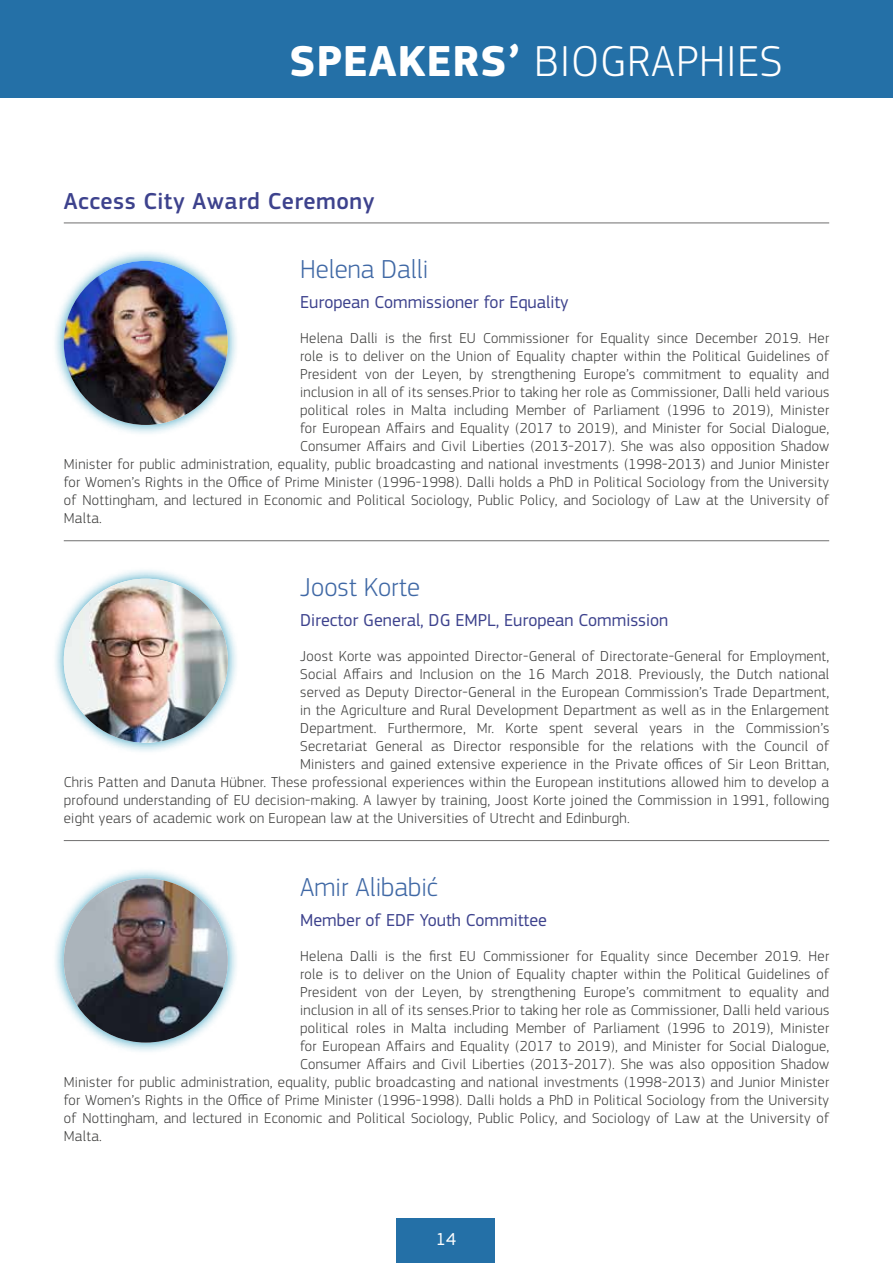
<style>
.page{position:relative;width:893px;height:1263px;background:#fff}
.page>*{position:absolute;margin:0;border:0;box-sizing:border-box;transform-origin:0 0}
.H1{font:300 45px "EC Square Sans Pro";letter-spacing:.02em;color:#fff}
.Bio_Title{font:300 27px "EC Square Sans Pro";color:#3f68a5}
.Speakers_session{font:500 24px "EC Square Sans Pro";letter-spacing:.02em;color:#3d428d}
.Bio_function{font:18px "EC Square Sans Pro";color:#3d428d}
.t1{font:18px "EC Square Sans Pro";color:#fff}
.txt{font:300 15px "EC Square Sans Pro";letter-spacing:.02em;color:#3c3c3b}
.s1{font-weight:700}
</style>
<div class="page">
<div style="left:0;top:0;width:893px;height:98px;background:#2470a7"></div>
<div style="left:396px;top:1218px;width:99px;height:45px;background:#2470a7"></div>
<hr style="left:64px;top:223px;width:765px;height:1px;background:#706f6f">
<hr style="left:64px;top:540px;width:765px;height:1px;background:#706f6f">
<hr style="left:64px;top:840px;width:765px;height:1px;background:#706f6f">
<div style="left:52px;top:249px;width:188px;height:188px;background:#0086af;opacity:.75"></div>
<img style="left:64px;top:261px;width:164px;height:164px;border-radius:82px">
<div style="left:52px;top:567px;width:188px;height:187px;background:#0086af;opacity:.75"></div>
<img style="left:64px;top:579px;width:164px;height:164px;border-radius:82px">
<div style="left:52px;top:867px;width:188px;height:187px;background:#0086af;opacity:.75"></div>
<img style="left:64px;top:878px;width:164px;height:164px;border-radius:82px">
<p class="H1" style="left:289px;top:35px;width:495px"><span class="s1">SPEAKERS’</span> BIOGRAPHIES</p>
<h3 class="Speakers_session" style="left:64px;top:187px;width:312px">Access City Award Ceremony</h3>
<h2 class="Bio_Title" style="left:300px;top:254px;width:130px">Helena Dalli</h2>
<p class="Bio_function" style="left:300px;top:291px;width:270px">European Commissioner for Equality</p>
<p class="txt" style="left:300px;top:329px;width:531px">Helena Dalli is the first EU Commissioner for Equality since December 2019. Her</p>
<p class="txt" style="left:300px;top:347px;width:530px">role is to deliver on the Union of Equality chapter within the Political Guidelines of</p>
<p class="txt" style="left:300px;top:365px;width:531px">President von der Leyen, by strengthening Europe’s commitment to equality and</p>
<p class="txt" style="left:300px;top:383px;width:531px">inclusion in all of its senses.Prior to taking her role as Commissioner, Dalli held various</p>
<p class="txt" style="left:300px;top:401px;width:531px">political roles in Malta including Member of Parliament (1996 to 2019), Minister</p>
<p class="txt" style="left:300px;top:419px;width:531px">for European Affairs and Equality (2017 to 2019), and Minister for Social Dialogue,</p>
<p class="txt" style="left:300px;top:437px;width:530px">Consumer Affairs and Civil Liberties (2013-2017). She was also opposition Shadow</p>
<p class="txt" style="left:64px;top:455px;width:767px">Minister for public administration, equality, public broadcasting and national investments (1998-2013) and Junior Minister</p>
<p class="txt" style="left:64px;top:473px;width:767px">for Women’s Rights in the Office of Prime Minister (1996-1998). Dalli holds a PhD in Political Sociology from the University</p>
<p class="txt" style="left:64px;top:491px;width:767px">of Nottingham, and lectured in Economic and Political Sociology, Public Policy, and Sociology of Law at the University of</p>
<p class="txt" style="left:64px;top:509px;width:40px">Malta.</p>
<h2 class="Bio_Title" style="left:300px;top:571px;width:121px">Joost Korte</h2>
<p class="Bio_function" style="left:300px;top:609px;width:370px">Director General, DG EMPL, European Commission</p>
<p class="txt" style="left:300px;top:647px;width:531px">Joost Korte was appointed Director-General of Directorate-General for Employment,</p>
<p class="txt" style="left:300px;top:665px;width:531px">Social Affairs and Inclusion on the 16 March 2018. Previously, the Dutch national</p>
<p class="txt" style="left:300px;top:683px;width:531px">served as Deputy Director-General in the European Commission’s Trade Department,</p>
<p class="txt" style="left:300px;top:701px;width:531px">in the Agriculture and Rural Development Department as well as in the Enlargement</p>
<p class="txt" style="left:300px;top:719px;width:530px">Department. Furthermore, Mr. Korte spent several years in the Commission’s</p>
<p class="txt" style="left:300px;top:737px;width:531px">Secretariat General as Director responsible for the relations with the Council of</p>
<p class="txt" style="left:300px;top:755px;width:530px">Ministers and gained extensive experience in the Private offices of Sir Leon Brittan,</p>
<p class="txt" style="left:64px;top:773px;width:767px">Chris Patten and Danuta Hübner. These professional experiences within the European institutions allowed him to develop a</p>
<p class="txt" style="left:64px;top:791px;width:767px">profound understanding of EU decision-making. A lawyer by training, Joost Korte joined the Commission in 1991, following</p>
<p class="txt" style="left:64px;top:809px;width:567px">eight years of academic work on European law at the Universities of Utrecht and Edinburgh.</p>
<h2 class="Bio_Title" style="left:300px;top:871px;width:139px">Amir Alibabić</h2>
<p class="Bio_function" style="left:300px;top:909px;width:248px">Member of EDF Youth Committee</p>
<p class="txt" style="left:300px;top:947px;width:531px">Helena Dalli is the first EU Commissioner for Equality since December 2019. Her</p>
<p class="txt" style="left:300px;top:965px;width:530px">role is to deliver on the Union of Equality chapter within the Political Guidelines of</p>
<p class="txt" style="left:300px;top:983px;width:531px">President von der Leyen, by strengthening Europe’s commitment to equality and</p>
<p class="txt" style="left:300px;top:1001px;width:531px">inclusion in all of its senses.Prior to taking her role as Commissioner, Dalli held various</p>
<p class="txt" style="left:300px;top:1019px;width:531px">political roles in Malta including Member of Parliament (1996 to 2019), Minister</p>
<p class="txt" style="left:300px;top:1037px;width:531px">for European Affairs and Equality (2017 to 2019), and Minister for Social Dialogue,</p>
<p class="txt" style="left:300px;top:1055px;width:530px">Consumer Affairs and Civil Liberties (2013-2017). She was also opposition Shadow</p>
<p class="txt" style="left:64px;top:1073px;width:767px">Minister for public administration, equality, public broadcasting and national investments (1998-2013) and Junior Minister</p>
<p class="txt" style="left:64px;top:1091px;width:767px">for Women’s Rights in the Office of Prime Minister (1996-1998). Dalli holds a PhD in Political Sociology from the University</p>
<p class="txt" style="left:64px;top:1109px;width:767px">of Nottingham, and lectured in Economic and Political Sociology, Public Policy, and Sociology of Law at the University of</p>
<p class="txt" style="left:64px;top:1127px;width:40px">Malta.</p>
<p class="t1" style="left:436px;top:1228px;width:22px">14</p>
</div>
